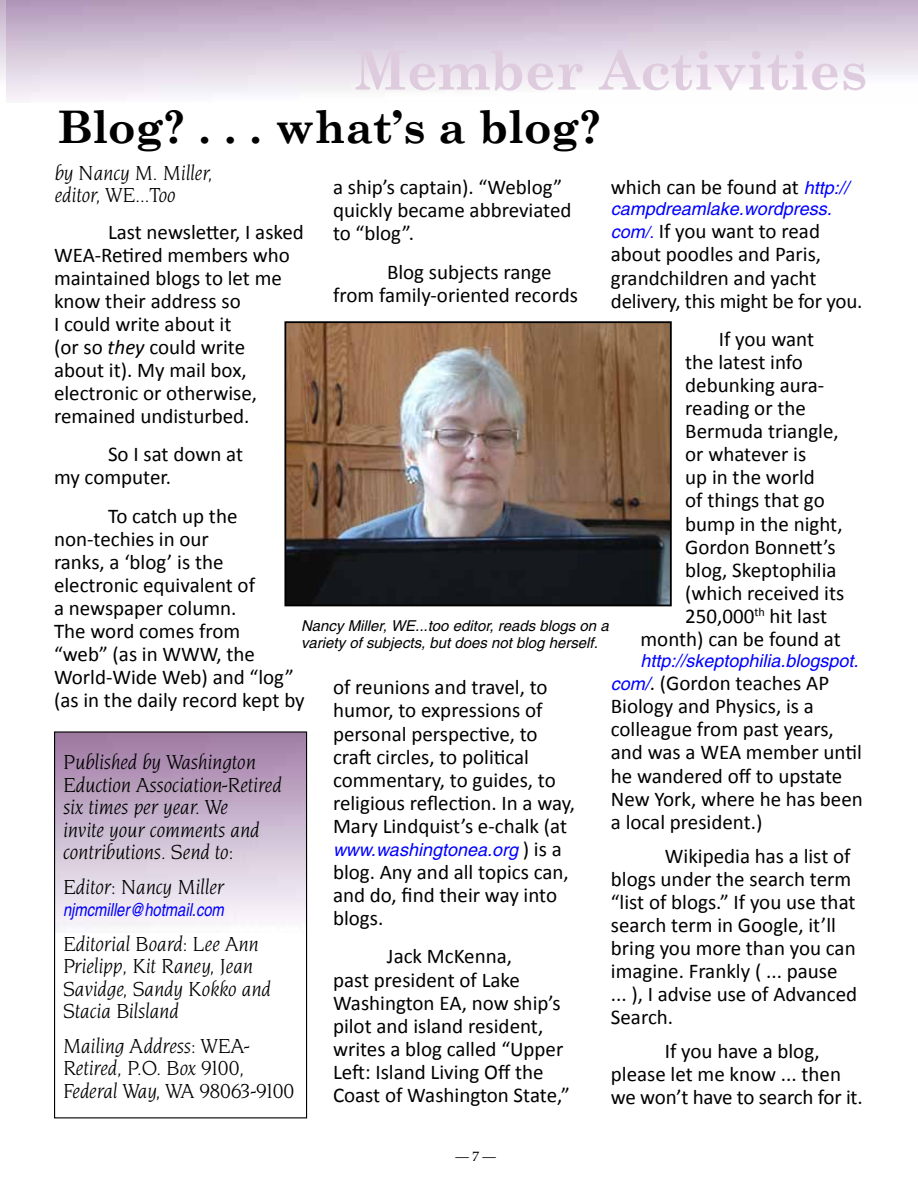
<style>
.page{position:relative;width:918px;height:1188px;background:#fff}
.page>*{position:absolute;margin:0;border:0;box-sizing:border-box;transform-origin:0 0}
.t1{font:700 54px "Century Schoolbook";color:#deccde}
.t2{font:700 45px "Century Schoolbook";color:#000}
.t3{font:21px/23.1px "Calibri";color:#000}
.t4{font:21px/22.5px "Novarese Book Italic DTC";color:#000}
.t5{font:italic 18px "Helvetica";color:#00f}
.t6{font:italic condensed 18px "Helvetica";color:#00f}
.t7{font:italic 15px/16.5px "Helvetica";color:#000}
.t8{font:13.5px "Palatino";color:#000}
.s1{font-family:"Helvetica";font-style:italic;font-size:18px;color:#00f}
.s2{font-family:"Helvetica";font-style:italic;font-size:16.5px;color:#00f}
.s3{font-style:italic}
.s4{font-family:"Calibri";font-style:normal;font-size:21px;color:#000}
</style>
<div class="page">
<div style="left:54px;top:731px;width:253px;height:387px;border:1px solid #000"></div>
<img style="left:287px;top:324px;width:382px;height:279px">
<div style="left:284px;top:321px;width:388px;height:285px;border:2px solid #000"></div>
<h1 class="t1" style="left:354px;top:28px;width:515px">Member Activities</h1>
<h2 class="t2" style="left:57px;top:92px;width:546px">Blog? . . . what’s a blog?</h2>
<p class="t4" style="left:55px;top:161px;width:159px">by Nancy M. Miller, editor, WE...Too</p>
<p class="t3" style="left:333px;top:175px;width:240px">a ship’s captain). “Weblog” quickly became abbreviated to “blog”.</p>
<p class="t3" style="left:333px;top:259px;width:246px;text-indent:54px">Blog subjects range from family-oriented records</p>
<p class="t3" style="left:611px;top:175px;width:239px">which can be found at <span class="s1">http://</span></p>
<p class="t5" style="left:611px;top:198px;width:223px">campdreamlake.wordpress.</p>
<p class="t3" style="left:611px;top:219px;width:253px"><span class="s1">com</span><span class="s2">/.</span> If you want to read about poodles and Paris, grandchildren and yacht delivery, this might be for you.</p>
<p class="t3" style="left:719px;top:326px;width:97px">If you want</p>
<p class="t3" style="left:685px;top:349px;width:119px">the latest info</p>
<p class="t3" style="left:685px;top:372px;width:141px">debunking aura-</p>
<p class="t3" style="left:685px;top:396px;width:122px">reading or the</p>
<p class="t3" style="left:685px;top:419px;width:155px">Bermuda triangle,</p>
<p class="t3" style="left:685px;top:442px;width:123px">or whatever is</p>
<p class="t3" style="left:685px;top:465px;width:131px">up in the world</p>
<p class="t3" style="left:685px;top:488px;width:141px">of things that go</p>
<p class="t3" style="left:685px;top:511px;width:159px">bump in the night,</p>
<p class="t3" style="left:685px;top:534px;width:152px">Gordon Bonnett’s</p>
<p class="t3" style="left:685px;top:557px;width:153px">blog, Skeptophilia</p>
<p class="t3" style="left:685px;top:580px;width:161px">(which received its</p>
<p class="t3" style="left:685px;top:603px;width:143px">250,000<sup>th</sup> hit last</p>
<p class="t3" style="left:640px;top:627px;width:202px">month) can be found at</p>
<p class="t5" style="left:640px;top:650px;width:220px">http://skeptophilia.blogspot.</p>
<p class="t3" style="left:611px;top:671px;width:254px"><span class="s1">com/</span>. (Gordon teaches AP<br>Biology and Physics, is a colleague from past years, and was a WEA member until he wandered off to upstate<br>New York, where he has been a local president.)</p>
<p class="t3" style="left:611px;top:843px;width:248px;text-indent:54px">Wikipedia has a list of blogs under the search term “list of blogs.” If you use that search term in Google, it’ll bring you more than you can imagine. Frankly ( ... pause ... ), I advise use of Advanced<br>Search.</p>
<p class="t3" style="left:611px;top:1039px;width:253px;text-indent:54px">If you have a blog, please let me know ... then we won’t have to search for it.</p>
<p class="t3" style="left:54px;top:219px;width:251px;text-indent:54px">Last newsletter, I asked<br>WEA-Retired members who maintained blogs to let me know their address so<br>I could write about it<br>(or so <span class="s3">they</span> could write<br>about it). My mail box, electronic or otherwise, remained undisturbed.</p>
<p class="t3" style="left:54px;top:442px;width:191px;text-indent:54px">So I sat down at my computer.</p>
<p class="t3" style="left:54px;top:503px;width:252px;text-indent:54px">To catch up the non-techies in our<br>ranks, a ‘blog’ is the electronic equivalent of<br>a newspaper column.<br>The word comes from<br>“web” (as in WWW, the<br>World-Wide Web) and “log” (as in the daily record kept by</p>
<p class="t7" style="left:301px;top:618px;width:309px">Nancy Miller, WE...too editor, reads blogs on a variety of subjects, but does not blog herself.</p>
<p class="t3" style="left:333px;top:675px;width:244px">of reunions and travel, to humor, to expressions of personal perspective, to craft circles, to political commentary, to guides, to religious reflection. In a way,<br>Mary Lindquist’s e-chalk (at</p>
<p class="t5" style="left:333px;top:839px;width:230px">www.washingtonea.org <span class="s4">) is a</span></p>
<p class="t3" style="left:333px;top:860px;width:237px">blog. Any and all topics can, and do, find their way into blogs.</p>
<p class="t3" style="left:333px;top:944px;width:238px;text-indent:54px">Jack McKenna,<br>past president of Lake<br>Washington EA, now ship’s pilot and island resident, writes a blog called “Upper<br>Left: Island Living Off the<br>Coast of Washington State,”</p>
<p class="t4" style="left:63px;top:751px;width:220px">Published by Washington<br>Eduction Association-Retired six times per year. We<br>invite your comments and contributions. Send to:</p>
<p class="t4" style="left:63px;top:875px;width:163px">Editor: Nancy Miller</p>
<p class="t6" style="left:63px;top:899px;width:162px">njmcmiller@hotmail.com</p>
<p class="t4" style="left:63px;top:932px;width:209px">Editorial Board: Lee Ann<br>Prielipp, Kit Raney, Jean<br>Savidge, Sandy Kokko and<br>Stacia Bilsland</p>
<p class="t4" style="left:63px;top:1034px;width:233px">Mailing Address: WEA-<br>Retired, P.O. Box 9100,<br>Federal Way, WA 98063-9100</p>
<p class="t8" style="left:456px;top:1149px;width:42px">— 7 —</p>
</div>
